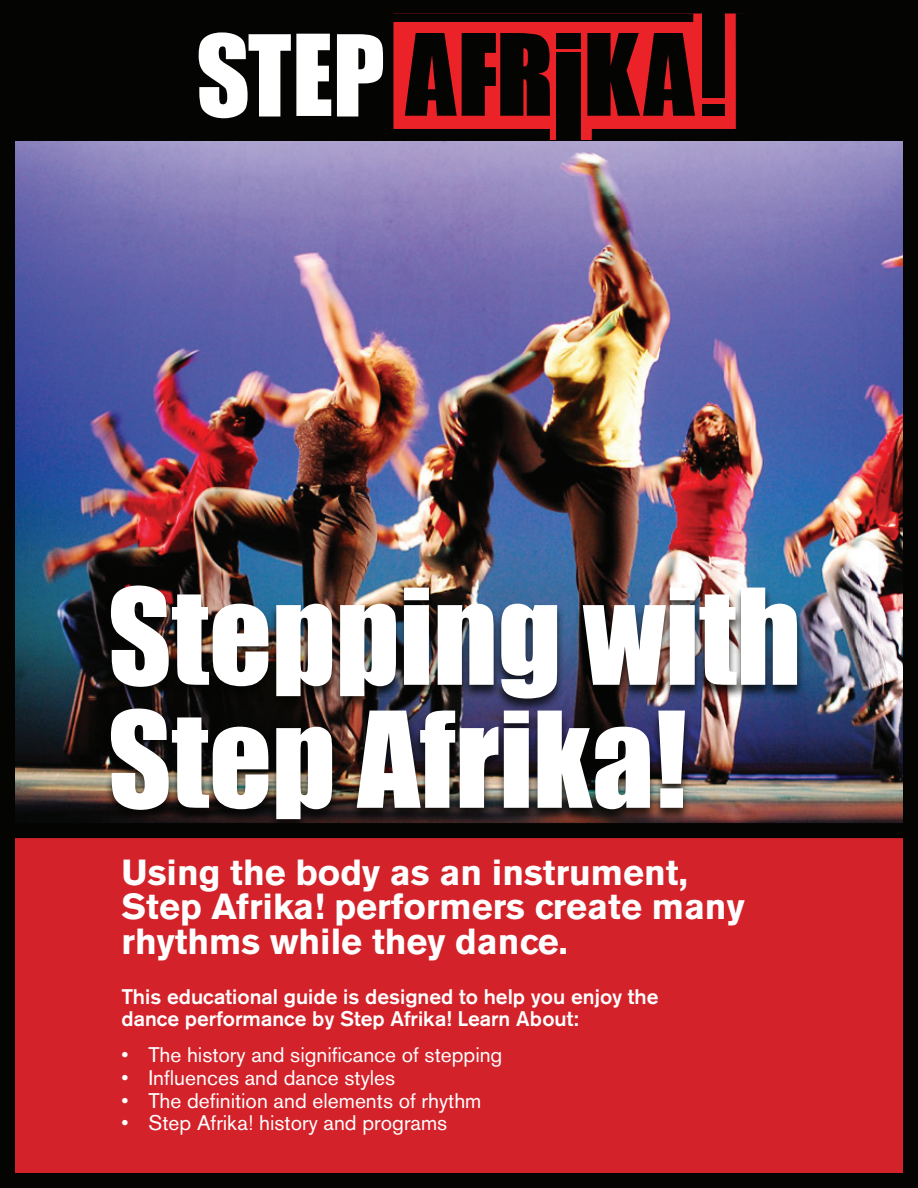
<style>
.page{position:relative;width:918px;height:1188px;background:#fff}
.page>*{position:absolute;margin:0;border:0;box-sizing:border-box;transform-origin:0 0}
.t1{font:123px/123px "Impact";color:#fff}
.t2{font:700 36px/34.5px "Akzidenz Grotesk BE";color:#fff}
.t3{font:21px "Akzidenz Grotesk BE";color:#fff}
.t4{font:500 21px/22.6px "Akzidenz Grotesk BE";color:#fff}
</style>
<div class="page">
<div style="left:8px;top:818px;width:902px;height:362px;background:#d3222a"></div>
<div style="left:0;top:810px;width:918px;height:378px;border:15px solid #040503"></div>
<img style="left:16px;top:140px;width:886px;height:682px">
<div style="left:0;top:95px;width:918px;height:743px;border:15px solid #040503"></div>
<div style="left:0;top:0;width:918px;height:140px;background:#040503"></div>
<div style="left:103px;top:584px;width:702px;height:250px;background:#040503;opacity:.75"></div>
<svg style="left:198px;top:22px;width:389px;height:118px"></svg>
<svg style="left:405px;top:33px;width:145px;height:83px"></svg>
<svg style="left:587px;top:14px;width:149px;height:126px"></svg>
<div style="left:557px;top:53px;width:24px;height:87px;background:#040503"></div>
<div style="left:557px;top:33px;width:24px;height:15px;background:#040503"></div>
<div style="left:702px;top:14px;width:22px;height:84px;background:#040503"></div>
<div style="left:702px;top:105px;width:22px;height:11px;background:#040503"></div>
<svg style="left:199px;top:32px;width:132px;height:86px"></svg>
<svg style="left:337px;top:34px;width:46px;height:83px"></svg>
<h1 class="t1" style="left:108px;top:572px;width:695px">Stepping with<br>Step Afrika!</h1>
<h2 class="t2" style="left:122px;top:856px;width:625px">Using the body as an instrument,<br>Step Afrika! performers create many rhythms while they dance.</h2>
<p class="t4" style="left:122px;top:985px;width:539px">This educational guide is designed to help you enjoy the dance performance by Step Afrika! Learn About:</p>
<p class="t3" style="left:122px;top:1043px;width:382px">• The history and significance of stepping</p>
<p class="t3" style="left:122px;top:1065px;width:275px">• Influences and dance styles</p>
<p class="t3" style="left:122px;top:1088px;width:362px">• The definition and elements of rhythm</p>
<p class="t3" style="left:122px;top:1111px;width:327px">• Step Afrika! history and programs</p>
</div>
